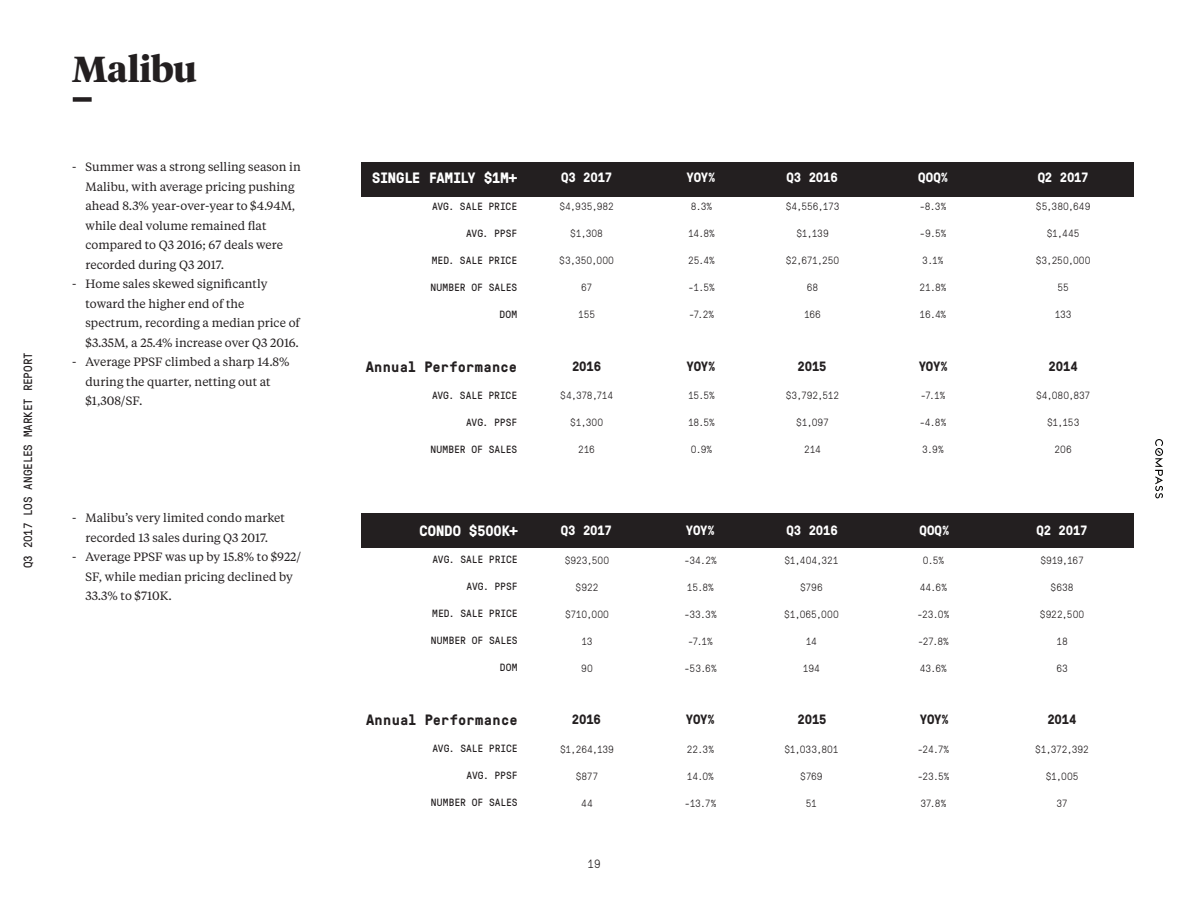
<style>
.page{position:relative;width:1188px;height:918px;background:#fff}
.page>*{position:absolute;margin:0;border:0;box-sizing:border-box;transform-origin:0 0}
.t1{font:700 36px "Tiempos Headline";color:#231f20}
.t2{font:700 15px "GT Pressura Mono";letter-spacing:.015em;color:#231f20}
.t3{font:700 15px "GT Pressura Mono";letter-spacing:-.01em;color:#fff}
.t4{font:700 13.5px "GT Pressura Mono";letter-spacing:-.015em;color:#fff}
.t5{font:700 13.5px "GT Pressura Mono";letter-spacing:-.015em;color:#231f20}
.t6{font:12px/19.5px "Tiempos Text";color:#231f20}
.t7{font:12px "GT Pressura Mono";letter-spacing:-.01em;color:#231f20}
.t8{font:300 12px "GT Pressura Mono";color:#231f20}
.t9{font:300 10.5px "GT Pressura Mono";letter-spacing:-.01em;color:#231f20}
.t10{font:10.5px "GT Pressura Mono";letter-spacing:-.005em;color:#231f20}
</style>
<div class="page">
<svg style="left:1155px;top:439px;width:8px;height:59px"></svg>
<div style="left:73px;top:97px;width:19px;height:5px;background:#231f20"></div>
<div style="left:362px;top:513px;width:772px;height:34px;background:#231f20"></div>
<div style="left:362px;top:162px;width:772px;height:34px;background:#231f20"></div>
<p class="t7" style="left:19px;top:568px;width:218px;rotate:-90deg">Q3 2017 LOS ANGELES MARKET REPORT</p>
<h1 class="t1" style="left:72px;top:44px;width:126px">Malibu</h1>
<p class="t6" style="left:86px;top:157px;width:217px;text-indent:-14px">- Summer was a strong selling season in Malibu, with average pricing pushing ahead 8.3% year-over-year to $4.94M, while deal volume remained flat compared to Q3 2016; 67 deals were recorded during Q3 2017.</p>
<p class="t6" style="left:86px;top:274px;width:216px;text-indent:-14px">- Home sales skewed significantly toward the higher end of the spectrum, recording a median price of $3.35M, a 25.4% increase over Q3 2016.</p>
<p class="t6" style="left:86px;top:352px;width:206px;text-indent:-14px">- Average PPSF climbed a sharp 14.8% during the quarter, netting out at $1,308/SF.</p>
<p class="t6" style="left:72px;top:508px;width:214px;text-align:center">- Malibu’s very limited condo market recorded 13 sales during Q3 2017.</p>
<p class="t6" style="left:86px;top:547px;width:217px;text-indent:-14px">- Average PPSF was up by 15.8% to $922/<br>SF, while median pricing declined by<br>33.3% to $710K.</p>
<p class="t3" style="left:372px;top:167px;width:147px">SINGLE FAMILY $1M+</p>
<p class="t10" style="left:432px;top:199px;width:87px">AVG. SALE PRICE</p>
<p class="t10" style="left:466px;top:226px;width:52px">AVG. PPSF</p>
<p class="t10" style="left:432px;top:253px;width:87px">MED. SALE PRICE</p>
<p class="t10" style="left:430px;top:280px;width:88px">NUMBER OF SALES</p>
<p class="t10" style="left:499px;top:307px;width:19px">DOM</p>
<p class="t2" style="left:366px;top:356px;width:153px">Annual Performance</p>
<p class="t10" style="left:432px;top:388px;width:87px">AVG. SALE PRICE</p>
<p class="t10" style="left:466px;top:415px;width:52px">AVG. PPSF</p>
<p class="t10" style="left:430px;top:442px;width:88px">NUMBER OF SALES</p>
<p class="t3" style="left:420px;top:520px;width:99px">CONDO $500K+</p>
<p class="t10" style="left:433px;top:552px;width:87px">AVG. SALE PRICE</p>
<p class="t10" style="left:467px;top:579px;width:52px">AVG. PPSF</p>
<p class="t10" style="left:432px;top:606px;width:87px">MED. SALE PRICE</p>
<p class="t10" style="left:431px;top:633px;width:88px">NUMBER OF SALES</p>
<p class="t10" style="left:500px;top:660px;width:19px">DOM</p>
<p class="t2" style="left:366px;top:709px;width:153px">Annual Performance</p>
<p class="t10" style="left:433px;top:741px;width:87px">AVG. SALE PRICE</p>
<p class="t10" style="left:467px;top:768px;width:52px">AVG. PPSF</p>
<p class="t10" style="left:431px;top:795px;width:88px">NUMBER OF SALES</p>
<p class="t4" style="left:561px;top:168px;width:53px">Q3 2017</p>
<p class="t9" style="left:559px;top:199px;width:56px">$4,935,982</p>
<p class="t9" style="left:570px;top:226px;width:34px">$1,308</p>
<p class="t9" style="left:559px;top:253px;width:56px">$3,350,000</p>
<p class="t9" style="left:581px;top:280px;width:13px">67</p>
<p class="t9" style="left:578px;top:307px;width:18px">155</p>
<p class="t5" style="left:572px;top:357px;width:31px">2016</p>
<p class="t9" style="left:560px;top:388px;width:54px">$4,378,714</p>
<p class="t9" style="left:570px;top:415px;width:34px">$1,300</p>
<p class="t9" style="left:578px;top:442px;width:18px">216</p>
<p class="t4" style="left:561px;top:521px;width:53px">Q3 2017</p>
<p class="t9" style="left:565px;top:553px;width:46px">$923,500</p>
<p class="t9" style="left:576px;top:580px;width:24px">$922</p>
<p class="t9" style="left:565px;top:607px;width:45px">$710,000</p>
<p class="t9" style="left:581px;top:634px;width:13px">13</p>
<p class="t9" style="left:581px;top:661px;width:13px">90</p>
<p class="t5" style="left:572px;top:710px;width:31px">2016</p>
<p class="t9" style="left:560px;top:742px;width:55px">$1,264,139</p>
<p class="t9" style="left:576px;top:769px;width:24px">$877</p>
<p class="t9" style="left:581px;top:796px;width:13px">44</p>
<p class="t8" style="left:587px;top:855px;width:15px">19</p>
<p class="t4" style="left:687px;top:168px;width:31px">YOY%</p>
<p class="t4" style="left:786px;top:168px;width:53px">Q3 2016</p>
<p class="t9" style="left:691px;top:199px;width:23px">8.3%</p>
<p class="t9" style="left:688px;top:226px;width:29px">14.8%</p>
<p class="t9" style="left:688px;top:253px;width:28px">25.4%</p>
<p class="t9" style="left:688px;top:280px;width:28px">-1.5%</p>
<p class="t9" style="left:689px;top:307px;width:27px">-7.2%</p>
<p class="t9" style="left:786px;top:199px;width:55px">$4,556,173</p>
<p class="t9" style="left:796px;top:226px;width:34px">$1,139</p>
<p class="t9" style="left:786px;top:253px;width:55px">$2,671,250</p>
<p class="t9" style="left:807px;top:280px;width:13px">68</p>
<p class="t9" style="left:804px;top:307px;width:18px">166</p>
<p class="t5" style="left:687px;top:357px;width:31px">YOY%</p>
<p class="t5" style="left:798px;top:357px;width:31px">2015</p>
<p class="t9" style="left:688px;top:388px;width:28px">15.5%</p>
<p class="t9" style="left:688px;top:415px;width:28px">18.5%</p>
<p class="t9" style="left:691px;top:442px;width:23px">0.9%</p>
<p class="t9" style="left:786px;top:388px;width:55px">$3,792,512</p>
<p class="t9" style="left:796px;top:415px;width:34px">$1,097</p>
<p class="t9" style="left:804px;top:442px;width:18px">214</p>
<p class="t4" style="left:686px;top:521px;width:31px">YOY%</p>
<p class="t4" style="left:786px;top:521px;width:53px">Q3 2016</p>
<p class="t9" style="left:684px;top:553px;width:34px">-34.2%</p>
<p class="t9" style="left:687px;top:580px;width:29px">15.8%</p>
<p class="t9" style="left:684px;top:607px;width:34px">-33.3%</p>
<p class="t9" style="left:688px;top:634px;width:27px">-7.1%</p>
<p class="t9" style="left:684px;top:661px;width:34px">-53.6%</p>
<p class="t9" style="left:784px;top:553px;width:56px">$1,404,321</p>
<p class="t9" style="left:800px;top:580px;width:24px">$796</p>
<p class="t9" style="left:784px;top:607px;width:56px">$1,065,000</p>
<p class="t9" style="left:806px;top:634px;width:13px">14</p>
<p class="t9" style="left:803px;top:661px;width:19px">194</p>
<p class="t5" style="left:686px;top:710px;width:31px">YOY%</p>
<p class="t5" style="left:798px;top:710px;width:31px">2015</p>
<p class="t9" style="left:687px;top:742px;width:29px">22.3%</p>
<p class="t9" style="left:687px;top:769px;width:29px">14.0%</p>
<p class="t9" style="left:685px;top:796px;width:33px">-13.7%</p>
<p class="t9" style="left:784px;top:742px;width:56px">$1,033,801</p>
<p class="t9" style="left:800px;top:769px;width:24px">$769</p>
<p class="t9" style="left:806px;top:796px;width:13px">51</p>
<p class="t4" style="left:918px;top:168px;width:31px">QOQ%</p>
<p class="t9" style="left:919px;top:199px;width:29px">-8.3%</p>
<p class="t9" style="left:920px;top:226px;width:28px">-9.5%</p>
<p class="t9" style="left:922px;top:253px;width:23px">3.1%</p>
<p class="t9" style="left:919px;top:280px;width:29px">21.8%</p>
<p class="t9" style="left:920px;top:307px;width:28px">16.4%</p>
<p class="t5" style="left:919px;top:357px;width:31px">YOY%</p>
<p class="t9" style="left:920px;top:388px;width:27px">-7.1%</p>
<p class="t9" style="left:919px;top:415px;width:29px">-4.8%</p>
<p class="t9" style="left:922px;top:442px;width:23px">3.9%</p>
<p class="t4" style="left:920px;top:521px;width:31px">QOQ%</p>
<p class="t9" style="left:923px;top:553px;width:23px">0.5%</p>
<p class="t9" style="left:920px;top:580px;width:29px">44.6%</p>
<p class="t9" style="left:917px;top:607px;width:34px">-23.0%</p>
<p class="t9" style="left:918px;top:634px;width:33px">-27.8%</p>
<p class="t9" style="left:920px;top:661px;width:29px">43.6%</p>
<p class="t5" style="left:920px;top:710px;width:31px">YOY%</p>
<p class="t9" style="left:918px;top:742px;width:33px">-24.7%</p>
<p class="t9" style="left:917px;top:769px;width:34px">-23.5%</p>
<p class="t9" style="left:920px;top:796px;width:28px">37.8%</p>
<p class="t4" style="left:1038px;top:168px;width:53px">Q2 2017</p>
<p class="t9" style="left:1036px;top:199px;width:56px">$5,380,649</p>
<p class="t9" style="left:1047px;top:226px;width:34px">$1,445</p>
<p class="t9" style="left:1036px;top:253px;width:56px">$3,250,000</p>
<p class="t9" style="left:1058px;top:280px;width:13px">55</p>
<p class="t9" style="left:1055px;top:307px;width:19px">133</p>
<p class="t5" style="left:1049px;top:357px;width:31px">2014</p>
<p class="t9" style="left:1036px;top:388px;width:56px">$4,080,837</p>
<p class="t9" style="left:1047px;top:415px;width:34px">$1,153</p>
<p class="t9" style="left:1055px;top:442px;width:19px">206</p>
<p class="t4" style="left:1036px;top:521px;width:53px">Q2 2017</p>
<p class="t9" style="left:1040px;top:553px;width:45px">$919,167</p>
<p class="t9" style="left:1051px;top:580px;width:25px">$638</p>
<p class="t9" style="left:1040px;top:607px;width:46px">$922,500</p>
<p class="t9" style="left:1057px;top:634px;width:13px">18</p>
<p class="t9" style="left:1056px;top:661px;width:13px">63</p>
<p class="t5" style="left:1047px;top:710px;width:31px">2014</p>
<p class="t9" style="left:1035px;top:742px;width:55px">$1,372,392</p>
<p class="t9" style="left:1046px;top:769px;width:34px">$1,005</p>
<p class="t9" style="left:1057px;top:796px;width:13px">37</p>
</div>
